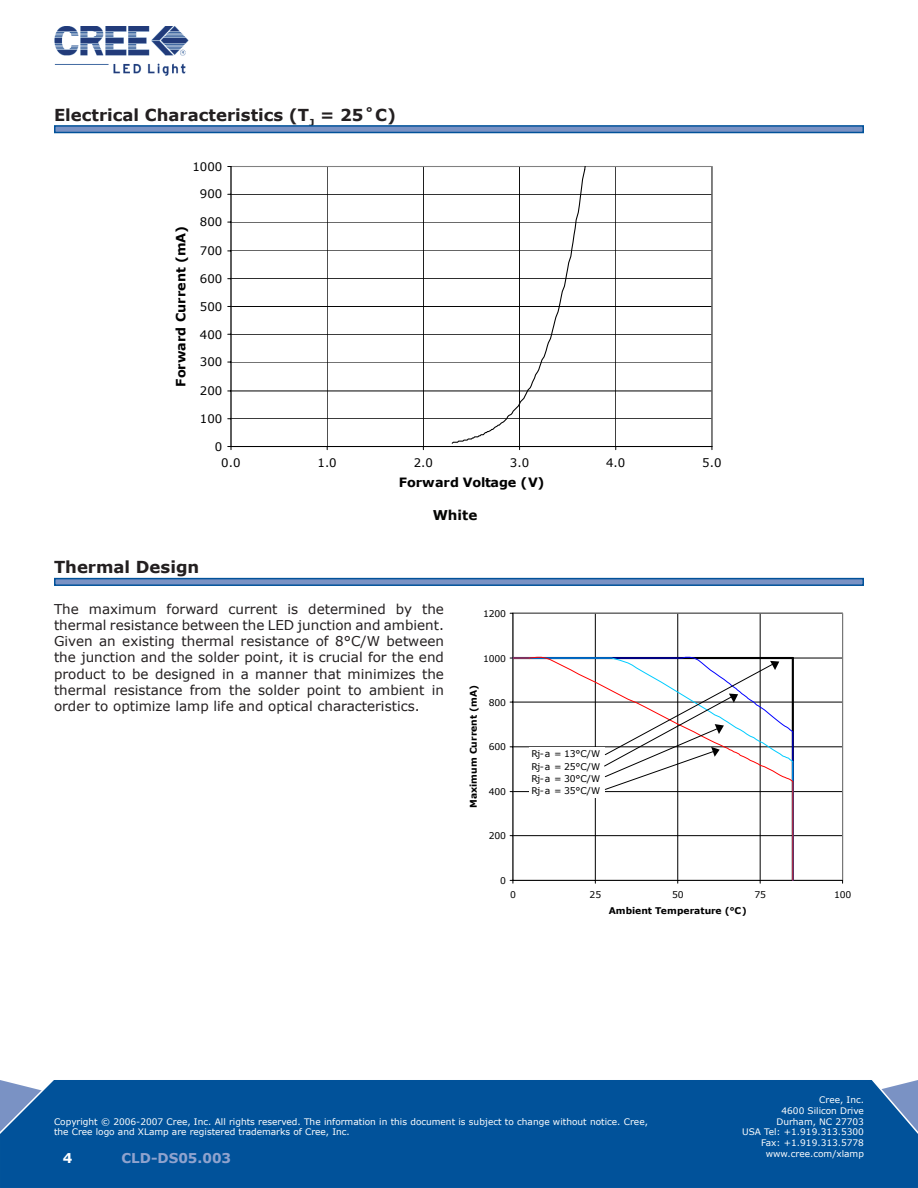
<style>
.page{position:relative;width:918px;height:1188px;background:#fff}
.page>*{position:absolute;margin:0;border:0;box-sizing:border-box;transform-origin:0 0}
.t1{font:700 16.5px "Verdana";color:#231f20}
.t2{font:13.5px/16.2px "Verdana";color:#231f20;text-align:justify}
.t3{font:700 13.5px "Verdana";color:#90a3ce}
.t4{font:700 13.5px "Verdana";color:#040503}
.t5{font:700 12.9px "Verdana";color:#000}
.t6{font:11.7px "Verdana";letter-spacing:-.005em;color:#000}
.t7{font:9.3px/12.3px "Verdana";letter-spacing:-.02em;color:#000;text-align:justify}
.t8{font:700 9.3px "Verdana";color:#000}
.t9{font:9px/10.8px "Verdana";color:#fff}
</style>
<div class="page">
<div style="left:0;top:1080px;width:918px;height:108px;background:#01529a"></div>
<img style="left:54px;top:27px;width:135px;height:48px">
<div style="left:55px;top:126px;width:808px;height:7px;background:#7a92c4"></div>
<div style="left:54px;top:125px;width:810px;height:8px;border:2px solid #01529a"></div>
<div style="left:55px;top:579px;width:808px;height:6px;background:#7a92c4"></div>
<div style="left:54px;top:578px;width:810px;height:8px;border:2px solid #01529a"></div>
<hr style="left:513px;top:835px;width:330px;height:1px;background:#000">
<hr style="left:513px;top:791px;width:330px;height:1px;background:#000">
<hr style="left:513px;top:746px;width:330px;height:1px;background:#000">
<hr style="left:513px;top:702px;width:330px;height:1px;background:#000">
<hr style="left:513px;top:658px;width:330px;height:1px;background:#000">
<hr style="left:595px;top:613px;width:1px;height:267px;background:#000">
<hr style="left:677px;top:613px;width:1px;height:267px;background:#000">
<hr style="left:760px;top:613px;width:1px;height:267px;background:#000">
<hr style="left:513px;top:613px;width:1px;height:267px;background:#000">
<hr style="left:513px;top:880px;width:330px;height:1px;background:#000">
<hr style="left:792px;top:658px;width:2px;height:222px;background:#000">
<hr style="left:792px;top:782px;width:1px;height:98px;background:#f00">
<div style="left:529px;top:748px;width:76px;height:50px;background:#fff"></div>
<svg style="left:510px;top:657px;width:284px;height:135px"></svg>
<hr style="left:231px;top:419px;width:481px;height:1px;background:#000">
<hr style="left:231px;top:391px;width:481px;height:1px;background:#000">
<hr style="left:231px;top:362px;width:481px;height:1px;background:#000">
<hr style="left:231px;top:334px;width:481px;height:1px;background:#000">
<hr style="left:231px;top:306px;width:481px;height:1px;background:#000">
<hr style="left:231px;top:279px;width:481px;height:1px;background:#000">
<hr style="left:231px;top:251px;width:481px;height:1px;background:#000">
<hr style="left:231px;top:222px;width:481px;height:1px;background:#000">
<hr style="left:231px;top:194px;width:481px;height:1px;background:#000">
<hr style="left:327px;top:167px;width:1px;height:280px;background:#000">
<hr style="left:423px;top:167px;width:1px;height:280px;background:#000">
<hr style="left:616px;top:167px;width:1px;height:280px;background:#000">
<hr style="left:712px;top:167px;width:1px;height:280px;background:#000">
<hr style="left:231px;top:167px;width:1px;height:280px;background:#000">
<hr style="left:231px;top:446px;width:481px;height:1px;background:#000">
<svg style="left:451px;top:167px;width:136px;height:283px"></svg>
<svg style="left:63px;top:1153px;width:9px;height:10px"></svg>
<p class="t1" style="left:54px;top:104px;width:344px">Electrical Characteristics (T<sub>J</sub> = 25˚C)</p>
<p class="t6" style="left:193px;top:159px;width:31px">1000</p>
<p class="t5" style="left:172px;top:387px;width:162px;rotate:-90deg">Forward Current (mA)</p>
<p class="t6" style="left:200px;top:187px;width:24px">900</p>
<p class="t6" style="left:200px;top:215px;width:24px">800</p>
<p class="t6" style="left:200px;top:243px;width:24px">700</p>
<p class="t6" style="left:200px;top:271px;width:24px">600</p>
<p class="t6" style="left:200px;top:299px;width:24px">500</p>
<p class="t6" style="left:200px;top:327px;width:24px">400</p>
<p class="t6" style="left:200px;top:355px;width:24px">300</p>
<p class="t6" style="left:200px;top:383px;width:24px">200</p>
<p class="t6" style="left:200px;top:411px;width:24px">100</p>
<p class="t6" style="left:215px;top:439px;width:9px">0</p>
<p class="t6" style="left:221px;top:455px;width:21px">0.0</p>
<p class="t6" style="left:317px;top:455px;width:21px">1.0</p>
<p class="t6" style="left:414px;top:455px;width:21px">2.0</p>
<p class="t6" style="left:510px;top:455px;width:21px">3.0</p>
<p class="t6" style="left:606px;top:455px;width:21px">4.0</p>
<p class="t6" style="left:702px;top:455px;width:21px">5.0</p>
<p class="t5" style="left:399px;top:474px;width:147px">Forward Voltage (V)</p>
<p class="t4" style="left:433px;top:507px;width:46px">White</p>
<p class="t1" style="left:54px;top:557px;width:147px">Thermal Design</p>
<p class="t2" style="left:54px;top:600px;width:392px">The maximum forward current is determined by the thermal resistance between the LED junction and ambient.<br>Given an existing thermal resistance of 8°C/W between the junction and the solder point, it is crucial for the end product to be designed in a manner that minimizes the thermal resistance from the solder point to ambient in order to optimize lamp life and optical characteristics.</p>
<p class="t7" style="left:483px;top:607px;width:24px">1200</p>
<p class="t7" style="left:483px;top:652px;width:24px">1000</p>
<p class="t8" style="left:468px;top:808px;width:125px;rotate:-90deg">Maximum Current (mA)</p>
<p class="t7" style="left:489px;top:696px;width:19px">800</p>
<p class="t7" style="left:489px;top:741px;width:19px">600</p>
<p class="t7" style="left:489px;top:785px;width:19px">400</p>
<p class="t7" style="left:489px;top:829px;width:19px">200</p>
<p class="t7" style="left:500px;top:874px;width:7px">0</p>
<p class="t7" style="left:531px;top:748px;width:70px">Rj-a = 13°C/W Rj-a = 25°C/W Rj-a = 30°C/W Rj-a = 35°C/W</p>
<p class="t7" style="left:510px;top:888px;width:7px">0</p>
<p class="t7" style="left:590px;top:888px;width:13px">25</p>
<p class="t7" style="left:672px;top:888px;width:13px">50</p>
<p class="t7" style="left:755px;top:888px;width:13px">75</p>
<p class="t7" style="left:834px;top:888px;width:19px">100</p>
<p class="t8" style="left:609px;top:905px;width:139px">Ambient Temperature (°C)</p>
<p class="t9" style="left:54px;top:1116px;width:595px">Copyright © 2006-2007 Cree, Inc. All rights reserved. The information in this document is subject to change without notice. Cree, the Cree logo and XLamp are registered trademarks of Cree, Inc.</p>
<p class="t3" style="left:122px;top:1149px;width:111px">CLD-DS05.003</p>
<p class="t9" style="left:742px;top:1094px;width:123px;text-align:right">Cree, Inc.<br>4600 Silicon Drive<br>Durham, NC 27703<br>USA Tel: +1.919.313.5300<br>Fax: +1.919.313.5778 www.cree.com/xlamp</p>
</div>
